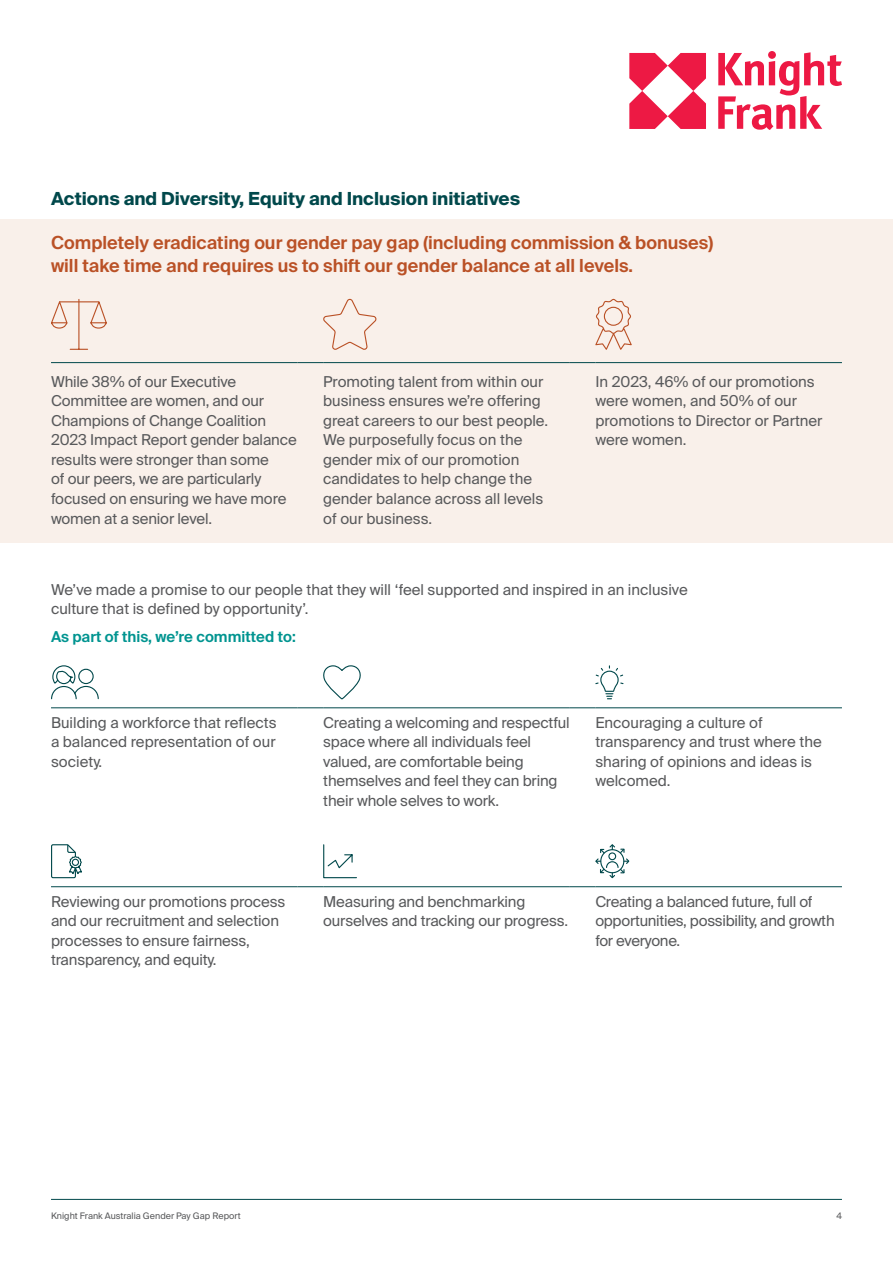
<style>
.page{position:relative;width:893px;height:1263px;background:#fff}
.page>*{position:absolute;margin:0;border:0;box-sizing:border-box;transform-origin:0 0}
.t1{font:600 18px/22.5px "Suisse Intl";color:#ba5126}
.t2{font:700 18px "Suisse Intl";color:#00484b}
.t3{font:15px/19.5px "Suisse Intl";letter-spacing:-.01em;color:#58595b}
.t4{font:600 15px "Suisse Intl";color:#009490}
.t5{font:9px "Suisse Intl";color:#58595b}
</style>
<div class="page">
<svg style="left:629px;top:53px;width:77px;height:76px"></svg>
<svg style="left:718px;top:52px;width:124px;height:78px"></svg>
<div style="left:0;top:220px;width:893px;height:323px;background:#f9f0ea"></div>
<hr style="left:51px;top:362px;width:247px;height:1px;background:#00484b">
<svg style="left:298px;top:362px;width:25px;height:1px"></svg>
<hr style="left:323px;top:362px;width:247px;height:1px;background:#00484b">
<svg style="left:570px;top:362px;width:25px;height:1px"></svg>
<hr style="left:595px;top:362px;width:247px;height:1px;background:#00484b">
<svg style="left:51px;top:299px;width:56px;height:51px"></svg>
<svg style="left:323px;top:298px;width:54px;height:52px"></svg>
<svg style="left:595px;top:298px;width:37px;height:52px"></svg>
<hr style="left:51px;top:707px;width:247px;height:1px;background:#00484b">
<svg style="left:298px;top:707px;width:25px;height:1px"></svg>
<hr style="left:323px;top:707px;width:247px;height:1px;background:#00484b">
<hr style="left:595px;top:707px;width:247px;height:1px;background:#00484b">
<svg style="left:51px;top:665px;width:48px;height:35px"></svg>
<svg style="left:323px;top:665px;width:38px;height:35px"></svg>
<svg style="left:570px;top:665px;width:54px;height:43px"></svg>
<hr style="left:51px;top:886px;width:247px;height:1px;background:#00484b">
<svg style="left:298px;top:886px;width:25px;height:1px"></svg>
<hr style="left:323px;top:886px;width:247px;height:1px;background:#00484b">
<svg style="left:570px;top:886px;width:25px;height:1px"></svg>
<hr style="left:595px;top:886px;width:247px;height:1px;background:#00484b">
<svg style="left:51px;top:844px;width:31px;height:35px"></svg>
<svg style="left:323px;top:844px;width:34px;height:35px"></svg>
<svg style="left:595px;top:844px;width:35px;height:35px"></svg>
<div style="left:600px;top:849px;width:24px;height:24px;border:1px solid #00484b;border-radius:50%"></div>
<hr style="left:51px;top:1199px;width:791px;height:1px;background:#00484b">
<p class="t2" style="left:51px;top:189px;width:471px">Actions and Diversity, Equity and Inclusion initiatives</p>
<p class="t1" style="left:51px;top:232px;width:664px">Completely eradicating our gender pay gap (including commission &amp; bonuses) will take time and requires us to shift our gender balance at all levels.</p>
<p class="t3" style="left:51px;top:372px;width:247px">While 38% of our Executive<br>Committee are women, and our<br>Champions of Change Coalition<br>2023 Impact Report gender balance results were stronger than some<br>of our peers, we are particularly focused on ensuring we have more women at a senior level.</p>
<p class="t3" style="left:323px;top:372px;width:226px">Promoting talent from within our business ensures we’re offering great careers to our best people.<br>We purposefully focus on the gender mix of our promotion candidates to help change the gender balance across all levels of our business.</p>
<p class="t3" style="left:595px;top:372px;width:229px">In 2023, 46% of our promotions were women, and 50% of our promotions to Director or Partner were women.</p>
<p class="t3" style="left:51px;top:580px;width:638px">We’ve made a promise to our people that they will ‘feel supported and inspired in an inclusive culture that is defined by opportunity’.</p>
<p class="t4" style="left:51px;top:628px;width:246px">As part of this, we’re committed to:</p>
<p class="t3" style="left:51px;top:713px;width:227px;text-align:justify">Building a workforce that reflects a balanced representation of our society.</p>
<p class="t3" style="left:323px;top:713px;width:248px">Creating a welcoming and respectful space where all individuals feel valued, are comfortable being themselves and feel they can bring their whole selves to work.</p>
<p class="t3" style="left:595px;top:713px;width:228px">Encouraging a culture of transparency and trust where the sharing of opinions and ideas is welcomed.</p>
<p class="t3" style="left:51px;top:892px;width:236px">Reviewing our promotions process and our recruitment and selection processes to ensure fairness, transparency, and equity.</p>
<p class="t3" style="left:323px;top:892px;width:247px">Measuring and benchmarking ourselves and tracking our progress.</p>
<p class="t3" style="left:595px;top:892px;width:241px">Creating a balanced future, full of opportunities, possibility, and growth for everyone.</p>
<p class="t5" style="left:51px;top:1210px;width:191px">Knight Frank Australia Gender Pay Gap Report</p>
<p class="t5" style="left:836px;top:1210px;width:7px">4</p>
</div>
